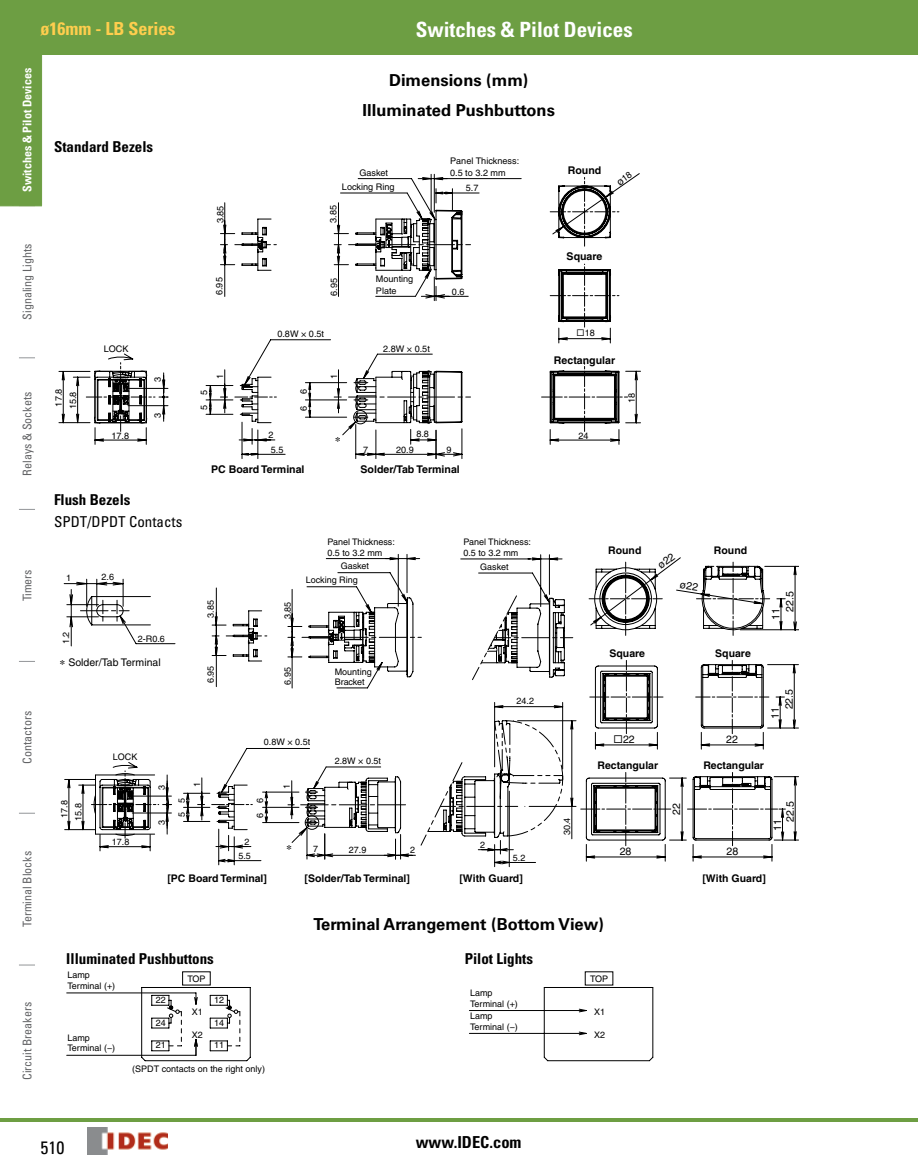
<style>
.page{position:relative;width:918px;height:1175px;background:#fff}
.page>*{position:absolute;margin:0;border:0;box-sizing:border-box;transform-origin:0 0}
.t1{font:700 condensed 21px "Univers LT Std";color:#fff}
.t2{font:700 condensed 18px "Univers LT Std";color:#ffce4e}
.t3{font:condensed 18px "Univers LT Std";color:#000}
.t4{font:700 16.5px/30.6px "Univers LT Std";color:#000;text-align:center}
.t5{font:700 condensed 16.5px "Univers LT Std";color:#000}
.t6{font:700 condensed 15px "Univers LT Std";color:#000}
.t7{font:condensed 15px "Univers LT Std";color:#000}
.t8{font:condensed 12px "Univers LT Std";color:#636466}
.t9{font:700 condensed 12px "Univers LT Std";color:#fff}
.t10{font:700 10.65px "Helvetica";color:#000}
.t11{font:10.65px/14px "Helvetica";color:#000}
.t12{font:700 10.5px "Helvetica";color:#000}
.t13{font:10.5px "Helvetica";color:#000}
.t14{font:9.15px/11.7px "Helvetica";color:#000}
.t15{font:9px/10.8px "Helvetica";color:#000}
</style>
<div class="page">
<svg style="left:19px;top:357px;width:16px;height:1px"></svg>
<svg style="left:19px;top:509px;width:16px;height:1px"></svg>
<svg style="left:19px;top:661px;width:16px;height:1px"></svg>
<svg style="left:19px;top:813px;width:16px;height:1px"></svg>
<svg style="left:19px;top:964px;width:16px;height:1px"></svg>
<img style="left:88px;top:1127px;width:80px;height:27px">
<div style="left:0;top:54px;width:42px;height:153px;background:#6d9e43"></div>
<hr style="left:13px;top:54px;width:1px;height:152px;background:#6d9e43">
<hr style="left:41px;top:54px;width:1px;height:152px;background:#6d9e43">
<svg style="left:883px;top:54px;width:16px;height:1px"></svg>
<div style="left:0;top:0;width:918px;height:54px;background:#6d9e43"></div>
<hr style="left:0;top:1118px;width:918px;height:3px;background:#6d9e43">
<svg style="left:59px;top:353px;width:109px;height:78px"></svg>
<svg style="left:64px;top:762px;width:108px;height:89px"></svg>
<svg style="left:64px;top:579px;width:111px;height:67px"></svg>
<svg style="left:66px;top:987px;width:185px;height:74px"></svg>
<svg style="left:469px;top:987px;width:184px;height:74px"></svg>
<svg style="left:542px;top:173px;width:99px;height:272px"></svg>
<svg style="left:206px;top:174px;width:316px;height:285px"></svg>
<svg style="left:183px;top:554px;width:615px;height:313px"></svg>
<h2 class="t2" style="left:40px;top:18px;width:136px">ø16mm - LB Series</h2>
<h1 class="t1" style="left:416px;top:17px;width:219px">Switches &amp; Pilot Devices</h1>
<h3 class="t9" style="left:20px;top:192px;width:126px;rotate:-90deg">Switches &amp; Pilot Devices</h3>
<h3 class="t6" style="left:54px;top:138px;width:101px">Standard Bezels</h3>
<p class="t14" style="left:214px;top:223px;width:19px;rotate:-90deg">3.85</p>
<h3 class="t4" style="left:363px;top:65px;width:194px">Dimensions (mm)<br>Illuminated Pushbuttons</h3>
<p class="t14" style="left:359px;top:167px;width:30px">Gasket</p>
<p class="t14" style="left:342px;top:181px;width:54px">Locking Ring</p>
<p class="t14" style="left:327px;top:223px;width:19px;rotate:-90deg">3.85</p>
<p class="t14" style="left:450px;top:155px;width:71px">Panel Thickness:<br>0.5 to 3.2 mm</p>
<p class="t14" style="left:466px;top:182px;width:14px">5.7</p>
<p class="t10" style="left:568px;top:163px;width:35px">Round</p>
<h3 class="t8" style="left:20px;top:320px;width:77px;rotate:-90deg">Signaling Lights</h3>
<h3 class="t8" style="left:20px;top:475px;width:85px;rotate:-90deg">Relays &amp; Sockets</h3>
<h3 class="t8" style="left:20px;top:601px;width:33px;rotate:-90deg">Timers</h3>
<h3 class="t8" style="left:20px;top:763px;width:54px;rotate:-90deg">Contactors</h3>
<h3 class="t8" style="left:20px;top:927px;width:78px;rotate:-90deg">Terminal Blocks</h3>
<h3 class="t8" style="left:20px;top:1080px;width:79px;rotate:-90deg">Circuit Breakers</h3>
<p class="t14" style="left:53px;top:406px;width:19px;rotate:-90deg">17.8</p>
<p class="t14" style="left:67px;top:409px;width:19px;rotate:-90deg">15.8</p>
<p class="t14" style="left:104px;top:343px;width:26px">LOCK</p>
<p class="t14" style="left:111px;top:429px;width:19px">17.8</p>
<p class="t14" style="left:152px;top:382px;width:7px;rotate:-90deg">3</p>
<p class="t14" style="left:152px;top:418px;width:7px;rotate:-90deg">3</p>
<h3 class="t6" style="left:54px;top:490px;width:78px">Flush Bezels</h3>
<h3 class="t7" style="left:54px;top:512px;width:130px">SPDT/DPDT Contacts</h3>
<p class="t15" style="left:66px;top:572px;width:7px">1</p>
<p class="t15" style="left:102px;top:572px;width:14px">2.6</p>
<p class="t15" style="left:61px;top:644px;width:14px;rotate:-90deg">1.2</p>
<p class="t15" style="left:138px;top:633px;width:29px">2-R0.6</p>
<p class="t13" style="left:59px;top:656px;width:103px">∗ Solder/Tab Terminal</p>
<p class="t14" style="left:213px;top:295px;width:19px;rotate:-90deg">6.95</p>
<p class="t14" style="left:198px;top:410px;width:21px;rotate:-90deg">5 5</p>
<p class="t14" style="left:214px;top:378px;width:7px;rotate:-90deg">1</p>
<p class="t14" style="left:328px;top:296px;width:19px;rotate:-90deg">6.95</p>
<p class="t14" style="left:277px;top:327px;width:48px">0.8W × 0.5t</p>
<p class="t14" style="left:268px;top:428px;width:17px;line-height:14.4px">2<br>5.5</p>
<p class="t14" style="left:298px;top:394px;width:7px;rotate:-90deg">6</p>
<p class="t14" style="left:298px;top:411px;width:7px;rotate:-90deg">6</p>
<p class="t14" style="left:328px;top:378px;width:7px;rotate:-90deg">1</p>
<p class="t14" style="left:376px;top:273px;width:39px">Mounting<br>Plate</p>
<p class="t14" style="left:383px;top:343px;width:48px">2.8W × 0.5t</p>
<p class="t14" style="left:452px;top:286px;width:14px">0.6</p>
<p class="t14" style="left:363px;top:444px;width:7px">7</p>
<p class="t14" style="left:416px;top:428px;width:14px">8.8</p>
<p class="t14" style="left:396px;top:444px;width:19px">20.9</p>
<p class="t14" style="left:446px;top:444px;width:7px">9</p>
<p class="t10" style="left:211px;top:463px;width:95px">PC Board Terminal</p>
<p class="t10" style="left:361px;top:463px;width:101px">Solder/Tab Terminal</p>
<p class="t15" style="left:205px;top:618px;width:19px;rotate:-90deg">3.85</p>
<p class="t15" style="left:282px;top:619px;width:19px;rotate:-90deg">3.85</p>
<p class="t15" style="left:327px;top:537px;width:69px">Panel Thickness:<br>0.5 to 3.2 mm</p>
<p class="t15" style="left:463px;top:536px;width:69px">Panel Thickness:<br>0.5 to 3.2 mm</p>
<p class="t15" style="left:341px;top:561px;width:30px">Gasket</p>
<p class="t15" style="left:480px;top:561px;width:30px">Gasket</p>
<p class="t15" style="left:306px;top:574px;width:53px">Locking Ring</p>
<p class="t15" style="left:205px;top:683px;width:19px;rotate:-90deg">6.95</p>
<p class="t15" style="left:282px;top:684px;width:19px;rotate:-90deg">6.95</p>
<p class="t15" style="left:335px;top:666px;width:39px">Mounting<br>Bracket</p>
<p class="t15" style="left:517px;top:695px;width:19px">24.2</p>
<p class="t15" style="left:59px;top:817px;width:19px;rotate:-90deg">17.8</p>
<p class="t15" style="left:73px;top:820px;width:19px;rotate:-90deg">15.8</p>
<p class="t15" style="left:113px;top:752px;width:26px">LOCK</p>
<p class="t15" style="left:112px;top:836px;width:19px">17.8</p>
<p class="t15" style="left:156px;top:789px;width:7px;rotate:-90deg">3</p>
<p class="t15" style="left:156px;top:824px;width:7px;rotate:-90deg">3</p>
<p class="t15" style="left:176px;top:817px;width:21px;rotate:-90deg">5 5</p>
<p class="t15" style="left:191px;top:786px;width:7px;rotate:-90deg">1</p>
<p class="t15" style="left:264px;top:737px;width:48px">0.8W × 0.5t</p>
<p class="t15" style="left:255px;top:818px;width:22px;rotate:-90deg">6 6</p>
<p class="t15" style="left:238px;top:834px;width:14px;line-height:14.2px;text-align:center">2<br>5.5</p>
<p class="t15" style="left:281px;top:788px;width:7px;rotate:-90deg">1</p>
<p class="t15" style="left:313px;top:843px;width:7px">7</p>
<p class="t15" style="left:335px;top:755px;width:48px">2.8W × 0.5t</p>
<p class="t15" style="left:349px;top:845px;width:19px">27.9</p>
<p class="t15" style="left:410px;top:845px;width:7px">2</p>
<p class="t15" style="left:480px;top:839px;width:7px">2</p>
<p class="t15" style="left:513px;top:852px;width:14px">5.2</p>
<p class="t10" style="left:567px;top:250px;width:37px">Square</p>
<p class="t14" style="left:585px;top:327px;width:12px">18</p>
<p class="t10" style="left:554px;top:353px;width:63px">Rectangular</p>
<p class="t14" style="left:578px;top:429px;width:12px">24</p>
<p class="t14" style="left:626px;top:403px;width:12px;rotate:-90deg">18</p>
<p class="t12" style="left:608px;top:544px;width:35px">Round</p>
<p class="t12" style="left:714px;top:544px;width:35px">Round</p>
<p class="t12" style="left:610px;top:647px;width:37px">Square</p>
<p class="t12" style="left:715px;top:647px;width:37px">Square</p>
<p class="t11" style="left:623px;top:732px;width:13px">22</p>
<p class="t11" style="left:726px;top:732px;width:13px">22</p>
<p class="t11" style="left:769px;top:612px;width:22px;text-indent:-9px;rotate:-90deg">11<br>22.5</p>
<p class="t11" style="left:782px;top:709px;width:22px;rotate:-90deg">22.5</p>
<p class="t11" style="left:768px;top:718px;width:13px;rotate:-90deg">11</p>
<p class="t15" style="left:561px;top:835px;width:19px;rotate:-90deg">30.4</p>
<p class="t12" style="left:598px;top:759px;width:62px">Rectangular</p>
<p class="t12" style="left:703px;top:759px;width:62px">Rectangular</p>
<p class="t11" style="left:620px;top:844px;width:13px">28</p>
<p class="t11" style="left:669px;top:815px;width:13px;rotate:-90deg">22</p>
<p class="t11" style="left:726px;top:844px;width:13px">28</p>
<p class="t11" style="left:783px;top:821px;width:22px;rotate:-90deg">22.5</p>
<p class="t11" style="left:770px;top:830px;width:13px;rotate:-90deg">11</p>
<p class="t12" style="left:167px;top:872px;width:101px">[PC Board Terminal]</p>
<p class="t12" style="left:305px;top:872px;width:107px">[Solder/Tab Terminal]</p>
<p class="t12" style="left:459px;top:872px;width:65px">[With Guard]</p>
<p class="t12" style="left:702px;top:872px;width:65px">[With Guard]</p>
<h3 class="t6" style="left:66px;top:949px;width:149px">Illuminated Pushbuttons</h3>
<h3 class="t4" style="left:314px;top:909px;width:292px">Terminal Arrangement (Bottom View)</h3>
<h3 class="t6" style="left:465px;top:949px;width:70px">Pilot Lights</h3>
<p class="t15" style="left:67px;top:969px;width:49px">Lamp<br>Terminal (+)</p>
<p class="t15" style="left:67px;top:1032px;width:49px">Lamp<br>Terminal (−)</p>
<p class="t15" style="left:156px;top:994px;width:12px">22</p>
<p class="t15" style="left:156px;top:1039px;width:12px">21</p>
<p class="t15" style="left:156px;top:1017px;width:12px">24</p>
<p class="t15" style="left:177px;top:969px;width:24px">Lamp</p>
<p class="t15" style="left:187px;top:973px;width:20px">TOP</p>
<p class="t15" style="left:590px;top:973px;width:20px">TOP</p>
<p class="t15" style="left:470px;top:987px;width:49px">Lamp<br>Terminal (+)</p>
<p class="t15" style="left:470px;top:1010px;width:49px">Lamp<br>Terminal (−)</p>
<p class="t15" style="left:214px;top:994px;width:12px">12</p>
<p class="t15" style="left:192px;top:1006px;width:13px">X1</p>
<p class="t15" style="left:192px;top:1029px;width:13px">X2</p>
<p class="t15" style="left:485px;top:1006px;width:13px">X1</p>
<p class="t15" style="left:594px;top:1006px;width:13px">X1</p>
<p class="t15" style="left:214px;top:1017px;width:12px">14</p>
<p class="t15" style="left:177px;top:1032px;width:24px">Lamp</p>
<p class="t15" style="left:594px;top:1029px;width:13px">X2</p>
<p class="t15" style="left:214px;top:1039px;width:12px">11</p>
<p class="t15" style="left:132px;top:1062px;width:134px">(SPDT contacts on the right only)</p>
<h2 class="t3" style="left:40px;top:1136px;width:25px">510</h2>
<h3 class="t5" style="left:416px;top:1131px;width:107px">www.IDEC.com</h3>
</div>
